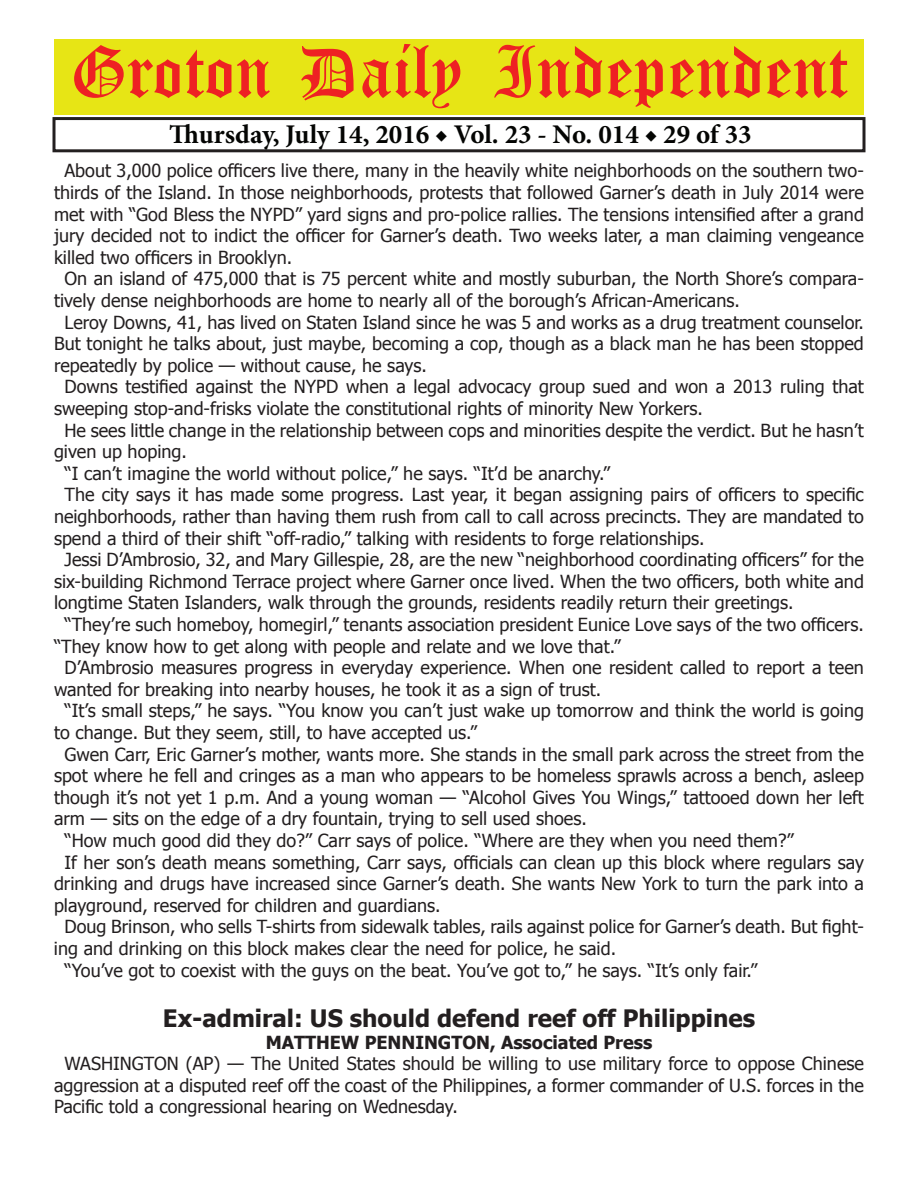
<style>
.page{position:relative;width:918px;height:1188px;background:#fff}
.page>*{position:absolute;margin:0;border:0;box-sizing:border-box;transform-origin:0 0}
.t1{font:54px "Old English Five";color:#ee2123}
.t2{font:700 27px "Minion Pro";color:#040503}
.t3{font:700 24px "Tahoma";color:#231f20}
.t4{font:18px/21.6px "Tahoma";color:#231f20;text-align:justify}
.t5{font:700 18px "Tahoma";color:#231f20}
</style>
<div class="page">
<div style="left:52px;top:117px;width:814px;height:35px;border:3px solid #231f20"></div>
<div style="left:54px;top:40px;width:810px;height:75px;background:#e7e515"></div>
<h1 class="t1" style="left:70px;top:47px;width:779px">Groton Daily Independent</h1>
<h2 class="t2" style="left:169px;top:116px;width:584px">Thursday, July 14, 2016 ◆ Vol. 23 - No. 014 ◆ 29 of 33</h2>
<p class="t4" style="left:64px;top:159px;width:801px">About 3,000 police officers live there, many in the heavily white neighborhoods on the southern two-</p>
<p class="t4" style="left:54px;top:181px;width:811px">thirds of the Island. In those neighborhoods, protests that followed Garner’s death in July 2014 were</p>
<p class="t4" style="left:54px;top:203px;width:811px">met with “God Bless the NYPD” yard signs and pro-police rallies. The tensions intensified after a grand</p>
<p class="t4" style="left:54px;top:224px;width:811px">jury decided not to indict the officer for Garner’s death. Two weeks later, a man claiming vengeance</p>
<p class="t4" style="left:54px;top:246px;width:240px">killed two officers in Brooklyn.</p>
<p class="t4" style="left:64px;top:267px;width:801px">On an island of 475,000 that is 75 percent white and mostly suburban, the North Shore’s compara-</p>
<p class="t4" style="left:54px;top:289px;width:687px">tively dense neighborhoods are home to nearly all of the borough’s African-Americans.</p>
<p class="t4" style="left:64px;top:311px;width:801px">Leroy Downs, 41, has lived on Staten Island since he was 5 and works as a drug treatment counselor.</p>
<p class="t4" style="left:54px;top:332px;width:811px">But tonight he talks about, just maybe, becoming a cop, though as a black man he has been stopped</p>
<p class="t4" style="left:54px;top:354px;width:375px">repeatedly by police — without cause, he says.</p>
<p class="t4" style="left:64px;top:375px;width:801px">Downs testified against the NYPD when a legal advocacy group sued and won a 2013 ruling that</p>
<p class="t4" style="left:54px;top:397px;width:651px">sweeping stop-and-frisks violate the constitutional rights of minority New Yorkers.</p>
<p class="t4" style="left:64px;top:419px;width:801px">He sees little change in the relationship between cops and minorities despite the verdict. But he hasn’t</p>
<p class="t4" style="left:54px;top:440px;width:135px">given up hoping.</p>
<p class="t4" style="left:64px;top:462px;width:547px">“I can’t imagine the world without police,” he says. “It’d be anarchy.”</p>
<p class="t4" style="left:64px;top:483px;width:801px">The city says it has made some progress. Last year, it began assigning pairs of officers to specific</p>
<p class="t4" style="left:54px;top:505px;width:812px">neighborhoods, rather than having them rush from call to call across precincts. They are mandated to</p>
<p class="t4" style="left:54px;top:527px;width:652px">spend a third of their shift “off-radio,” talking with residents to forge relationships.</p>
<p class="t4" style="left:64px;top:548px;width:801px">Jessi D’Ambrosio, 32, and Mary Gillespie, 28, are the new “neighborhood coordinating officers” for the</p>
<p class="t4" style="left:54px;top:570px;width:811px">six-building Richmond Terrace project where Garner once lived. When the two officers, both white and</p>
<p class="t4" style="left:54px;top:591px;width:741px">longtime Staten Islanders, walk through the grounds, residents readily return their greetings.</p>
<p class="t4" style="left:64px;top:613px;width:801px">“They’re such homeboy, homegirl,” tenants association president Eunice Love says of the two officers.</p>
<p class="t4" style="left:54px;top:635px;width:568px">“They know how to get along with people and relate and we love that.”</p>
<p class="t4" style="left:64px;top:656px;width:801px">D’Ambrosio measures progress in everyday experience. When one resident called to report a teen</p>
<p class="t4" style="left:54px;top:678px;width:549px">wanted for breaking into nearby houses, he took it as a sign of trust.</p>
<p class="t4" style="left:64px;top:699px;width:801px">“It’s small steps,” he says. “You know you can’t just wake up tomorrow and think the world is going</p>
<p class="t4" style="left:54px;top:721px;width:425px">to change. But they seem, still, to have accepted us.”</p>
<p class="t4" style="left:64px;top:743px;width:801px">Gwen Carr, Eric Garner’s mother, wants more. She stands in the small park across the street from the</p>
<p class="t4" style="left:54px;top:764px;width:811px">spot where he fell and cringes as a man who appears to be homeless sprawls across a bench, asleep</p>
<p class="t4" style="left:54px;top:786px;width:811px">though it’s not yet 1 p.m. And a young woman — “Alcohol Gives You Wings,” tattooed down her left</p>
<p class="t4" style="left:54px;top:807px;width:534px">arm — sits on the edge of a dry fountain, trying to sell used shoes.</p>
<p class="t4" style="left:64px;top:829px;width:731px">“How much good did they do?” Carr says of police. “Where are they when you need them?”</p>
<p class="t4" style="left:64px;top:851px;width:801px">If her son’s death means something, Carr says, officials can clean up this block where regulars say</p>
<p class="t4" style="left:54px;top:872px;width:811px">drinking and drugs have increased since Garner’s death. She wants New York to turn the park into a</p>
<p class="t4" style="left:54px;top:894px;width:388px">playground, reserved for children and guardians.</p>
<p class="t4" style="left:64px;top:915px;width:801px">Doug Brinson, who sells T-shirts from sidewalk tables, rails against police for Garner’s death. But fight-</p>
<p class="t4" style="left:54px;top:937px;width:564px">ing and drinking on this block makes clear the need for police, he said.</p>
<p class="t4" style="left:64px;top:959px;width:694px">“You’ve got to coexist with the guys on the beat. You’ve got to,” he says. “It’s only fair.”</p>
<h3 class="t3" style="left:163px;top:1002px;width:594px">Ex-admiral: US should defend reef off Philippines</h3>
<p class="t5" style="left:266px;top:1030px;width:388px">MATTHEW PENNINGTON, Associated Press</p>
<p class="t4" style="left:54px;top:1052px;width:811px;text-indent:10px">WASHINGTON (AP) — The United States should be willing to use military force to oppose Chinese aggression at a disputed reef off the coast of the Philippines, a former commander of U.S. forces in the Pacific told a congressional hearing on Wednesday.</p>
</div>
